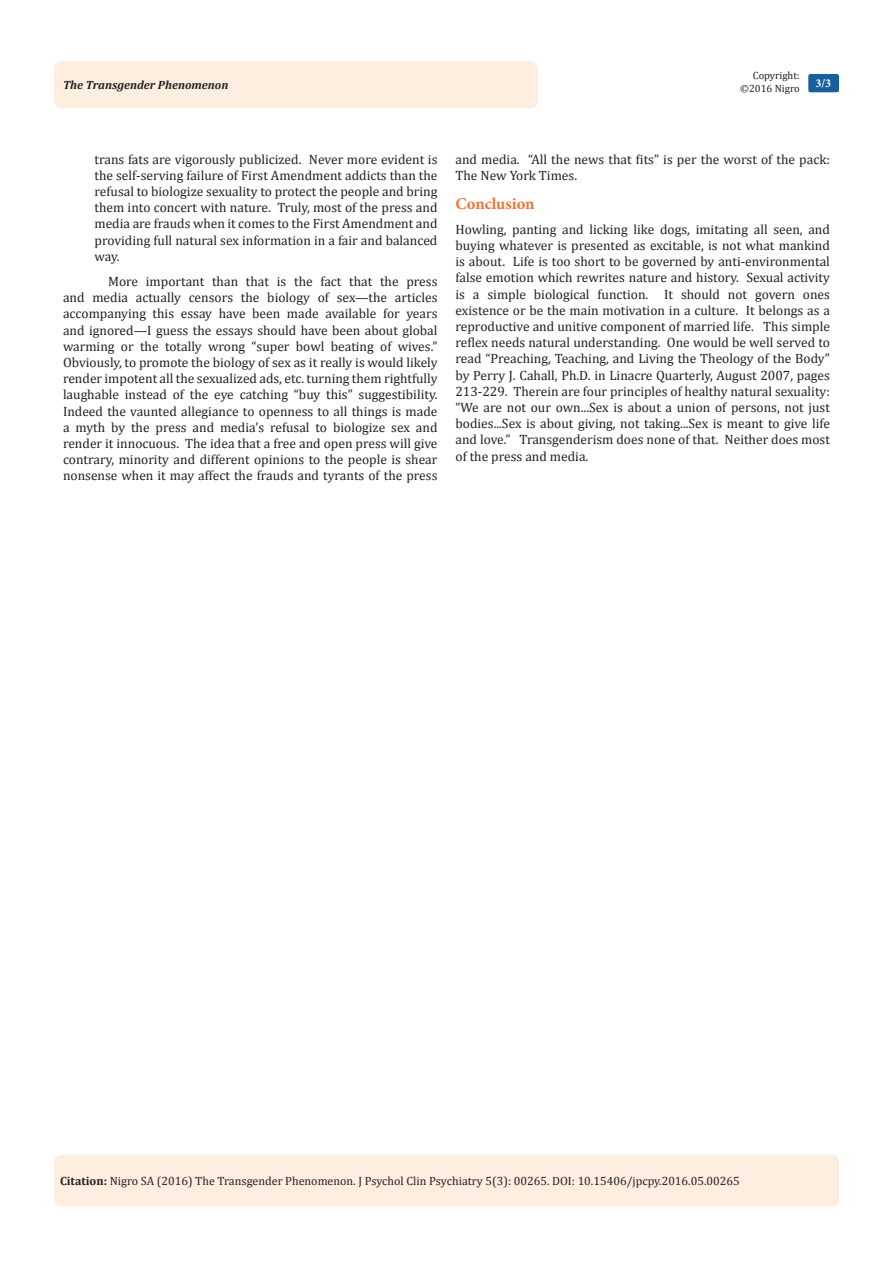
<style>
.page{position:relative;width:893px;height:1263px;background:#fff}
.page>*{position:absolute;margin:0;border:0;box-sizing:border-box;transform-origin:0 0}
.t1{font:700 16.5px "Minion Pro";color:#f37331}
.t2{font:13.5px/16.2px "Cambria";color:#231f20;text-align:justify}
.Citation{font:12px "Cambria";color:#231f20}
.t3{font:italic 700 12px "Cambria";color:#231f20}
.t4{font:700 12px "Minion Pro";color:#fff}
.t5{font:10.5px "Cambria";color:#231f20}
.s1{font-weight:700}
</style>
<div class="page">
<div style="left:54px;top:1155px;width:785px;height:51px;background:#feeee0;border-radius:7px"></div>
<div style="left:54px;top:61px;width:484px;height:47px;background:#feeee0;border-radius:8px"></div>
<div style="left:808px;top:74px;width:31px;height:18px;background:#18609d;border-radius:2px"></div>
<p class="t5" style="left:753px;top:69px;width:48px">Copyright:</p>
<p class="t5" style="left:740px;top:82px;width:61px">©2016 Nigro</p>
<p class="t3" style="left:63px;top:77px;width:167px">The Transgender Phenomenon</p>
<p class="t4" style="left:815px;top:75px;width:17px">3/3</p>
<p class="t2" style="left:94px;top:151px;width:344px">trans fats are vigorously publicized. Never more evident is the self-serving failure of First Amendment addicts than the refusal to biologize sexuality to protect the people and bring them into concert with nature. Truly, most of the press and media are frauds when it comes to the First Amendment and providing full natural sex information in a fair and balanced way.</p>
<p class="t2" style="left:63px;top:273px;width:376px;text-indent:45px">More important than that is the fact that the press and media actually censors the biology of sex—the articles accompanying this essay have been made available for years and ignored—I guess the essays should have been about global warming or the totally wrong “super bowl beating of wives.” Obviously, to promote the biology of sex as it really is would likely render impotent all the sexualized ads, etc. turning them rightfully laughable instead of the eye catching “buy this” suggestibility.<br>Indeed the vaunted allegiance to openness to all things is made a myth by the press and media’s refusal to biologize sex and render it innocuous. The idea that a free and open press will give contrary, minority and different opinions to the people is shear nonsense when it may affect the frauds and tyrants of the press</p>
<p class="t2" style="left:455px;top:151px;width:376px">and media. “All the news that fits” is per the worst of the pack:<br>The New York Times.</p>
<p class="t1" style="left:455px;top:192px;width:81px">Conclusion</p>
<p class="t2" style="left:455px;top:221px;width:376px">Howling, panting and licking like dogs, imitating all seen, and buying whatever is presented as excitable, is not what mankind is about. Life is too short to be governed by anti-environmental false emotion which rewrites nature and history. Sexual activity is a simple biological function. It should not govern ones existence or be the main motivation in a culture. It belongs as a reproductive and unitive component of married life. This simple reflex needs natural understanding. One would be well served to read “Preaching, Teaching, and Living the Theology of the Body” by Perry J. Cahall, Ph.D. in Linacre Quarterly, August 2007, pages 213-229. Therein are four principles of healthy natural sexuality: “We are not our own...Sex is about a union of persons, not just bodies...Sex is about giving, not taking...Sex is meant to give life and love.” Transgenderism does none of that. Neither does most of the press and media.</p>
<p class="Citation" style="left:60px;top:1174px;width:681px"><span class="s1">Citation:</span> Nigro SA (2016) The Transgender Phenomenon. J Psychol Clin Psychiatry 5(3): 00265. DOI: 10.15406/jpcpy.2016.05.00265</p>
</div>
